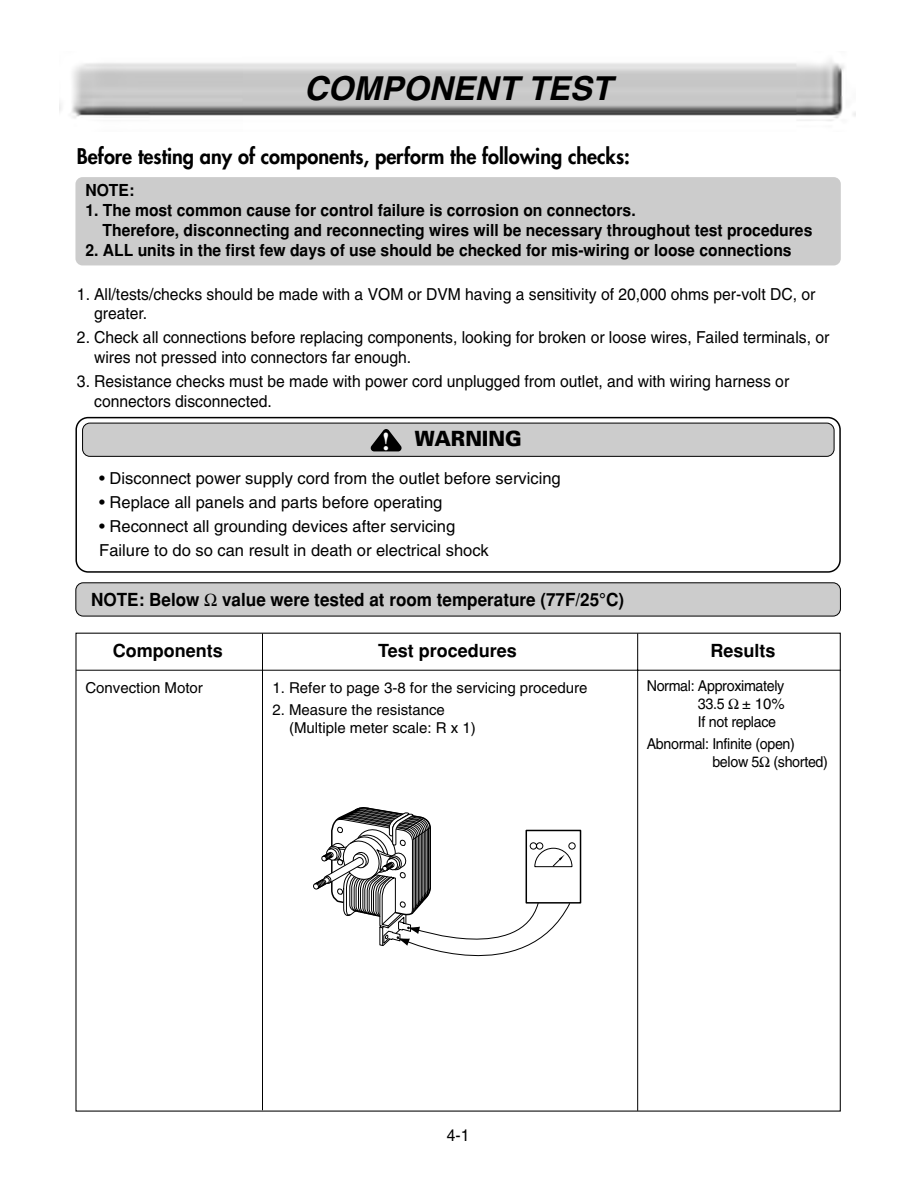
<style>
.page{position:relative;width:918px;height:1190px;background:#fff}
.page>*{position:absolute;margin:0;border:0;box-sizing:border-box;transform-origin:0 0}
.t1{font:italic 700 33px "Helvetica";color:#000}
.t2{font:700 25.2px "Times";color:#fff}
.t3{font:800 21px "Futura";color:#000;scale:.95 1}
.t4{font:900 21px "Univers";color:#000;scale:.95 1}
.t5{font:700 18px "Helvetica";color:#000;scale:.95 1}
.t6{font:700 18px "Helvetica";color:#000}
.t7{font:16.5px/19.8px "Helvetica";color:#000;scale:.95 1}
.t8{font:700 16.5px/19.8px "Helvetica";color:#000;scale:.95 1}
.t9{font:16.5px/24px "Helvetica";color:#000}
.t10{font:15px/18px "Helvetica";color:#000}
.t11{font:15px/18px "Helvetica";color:#000;text-align:justify;scale:.95 1}
.t12{font:15px/18px "Helvetica";letter-spacing:-.02em;color:#000;scale:.95 1}
</style>
<div class="page">
<div style="left:76px;top:583px;width:764px;height:33px;background:#ccc;border-radius:7px"></div>
<div style="left:75px;top:582px;width:766px;height:34px;border:1px solid #000;border-radius:7px"></div>
<div style="left:75px;top:177px;width:766px;height:88px;background:#ccc;border-radius:7px"></div>
<img style="left:60px;top:60px;width:795px;height:61px">
<div style="left:75px;top:417px;width:766px;height:155px;border:2px solid #000;border-radius:12px"></div>
<div style="left:83px;top:423px;width:751px;height:33px;background:#ccc;border-radius:7px"></div>
<div style="left:82px;top:423px;width:752px;height:34px;border:1px solid #000;border-radius:7px"></div>
<svg style="left:371px;top:429px;width:31px;height:22px"></svg>
<hr style="left:76px;top:670px;width:765px;height:1px;background:#000">
<hr style="left:262px;top:633px;width:1px;height:477px;background:#000">
<hr style="left:637px;top:633px;width:1px;height:477px;background:#000">
<div style="left:526px;top:829px;width:55px;height:74px;border:2px solid #000"></div>
<svg style="left:313px;top:807px;width:262px;height:150px"></svg>
<h1 class="t1" style="left:304px;top:76px;width:309px">COMPONENT TEST</h1>
<p class="t3" style="left:77px;top:146px;width:584px">Before testing any of components, perform the following checks:</p>
<p class="t8" style="left:85px;top:182px;width:53px">NOTE:</p>
<p class="t8" style="left:103px;top:202px;width:749px;text-indent:-17px">1. The most common cause for control failure is corrosion on connectors.<br>Therefore, disconnecting and reconnecting wires will be necessary throughout test procedures</p>
<p class="t8" style="left:85px;top:242px;width:745px">2. ALL units in the first few days of use should be checked for mis-wiring or loose connections</p>
<p class="t7" style="left:94px;top:285px;width:761px;text-indent:-17px">1. All/tests/checks should be made with a VOM or DVM having a sensitivity of 20,000 ohms per-volt DC, or greater.</p>
<p class="t7" style="left:94px;top:329px;width:775px;text-indent:-17px">2. Check all connections before replacing components, looking for broken or loose wires, Failed terminals, or wires not pressed into connectors far enough.</p>
<p class="t7" style="left:94px;top:373px;width:733px;text-indent:-17px">3. Resistance checks must be made with power cord unplugged from outlet, and with wiring harness or connectors disconnected.</p>
<p class="t4" style="left:415px;top:431px;width:114px">WARNING</p>
<p class="t9" style="left:99px;top:467px;width:463px">• Disconnect power supply cord from the outlet before servicing</p>
<p class="t9" style="left:99px;top:492px;width:345px">• Replace all panels and parts before operating</p>
<p class="t9" style="left:99px;top:516px;width:391px">• Reconnect all grounding devices after servicing<br>Failure to do so can result in death or electrical shock</p>
<h2 class="t2" style="left:382px;top:432px;width:10px">!</h2>
<p class="t5" style="left:91px;top:593px;width:115px">NOTE: Below</p>
<p class="t5" style="left:222px;top:593px;width:425px">value were tested at room temperature (77F/25°C)</p>
<p class="t6" style="left:113px;top:644px;width:111px">Components</p>
<p class="t6" style="left:378px;top:644px;width:140px">Test procedures</p>
<p class="t6" style="left:710px;top:644px;width:67px">Results</p>
<p class="t11" style="left:698px;top:677px;width:93px;text-indent:-51px">Normal: Approximately 33.5 ± 10% If not replace</p>
<p class="t12" style="left:712px;top:736px;width:123px;text-indent:-66px">Abnormal: Infinite (open) below 5 (shorted)</p>
<p class="t10" style="left:85px;top:680px;width:119px">Convection Motor</p>
<p class="t10" style="left:273px;top:680px;width:316px">1. Refer to page 3-8 for the servicing procedure</p>
<p class="t10" style="left:289px;top:702px;width:188px;text-indent:-16px">2. Measure the resistance (Multiple meter scale: R x 1)</p>
<p class="t7" style="left:447px;top:1126px;width:25px">4-1</p>
</div>
